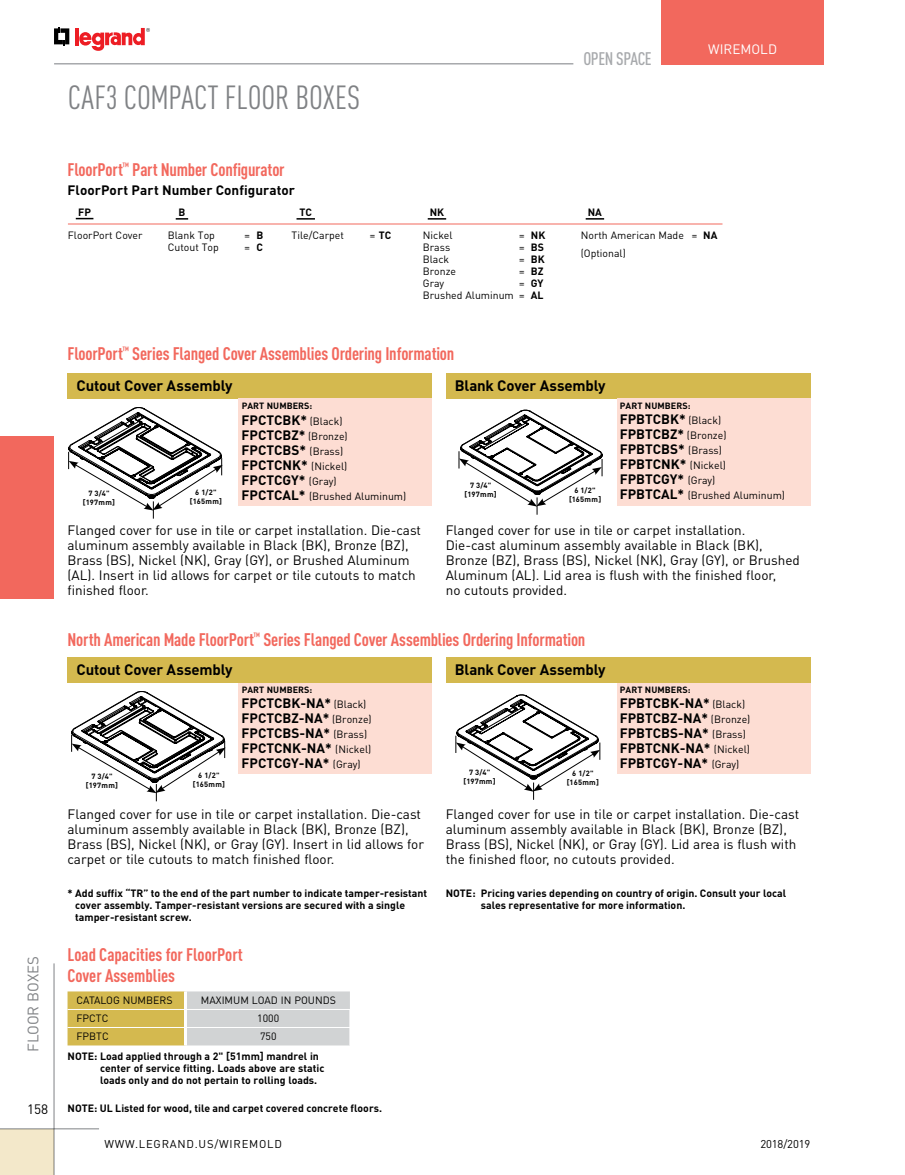
<style>
.page{position:relative;width:905px;height:1175px;background:#fff}
.page>*{position:absolute;margin:0;border:0;box-sizing:border-box;transform-origin:0 0}
.t1{font:condensed 33px "DIN Pro";letter-spacing:-.005em;color:#808285}
.t2{font:700 condensed 18px/21px "DIN Pro";letter-spacing:-.01em;color:#f2685d}
.t3{font:500 condensed 18px "DIN Pro";letter-spacing:-.025em;color:#a7a9ac}
.t4{font:700 15px "DIN Pro";letter-spacing:-.01em;color:#000}
.t5{font:15px "DIN Pro";color:#808285}
.t6{font:13.5px/15px "DIN Pro";color:#000}
.t7{font:700 13.5px/15px "DIN Pro";color:#000}
.t8{font:13.5px "DIN Pro";color:#fff}
.t9{font:11.25px "DIN Pro";letter-spacing:.07em;color:#000}
.t10{font:11.25px "DIN Pro";letter-spacing:-.01em;color:#000}
.t11{font:700 10.5px/12px "DIN Pro";color:#000}
.t12{font:10.5px/12px "DIN Pro";color:#000;text-align:right}
.t13{font:700 9px "DIN Pro";letter-spacing:.01em;color:#000}
.t14{font:700 7.5px/9px "DIN Pro";letter-spacing:.04em;color:#000;text-align:center}
.s1{font-weight:700}
.s2{font-weight:400}
.s3{font-weight:400;font-size:10.5px}
.s4{font-weight:700;font-size:13.5px}
</style>
<div class="page">
<div style="left:0;top:1128px;width:54px;height:46px;background:#f3e8ca"></div>
<hr style="left:0;top:1128px;width:99px;height:1px;background:#808285">
<hr style="left:54px;top:963px;width:1px;height:211px;background:#808285">
<div style="left:0;top:436px;width:54px;height:162px;background:#f2685d"></div>
<svg style="left:54px;top:27px;width:15px;height:19px"></svg>
<hr style="left:75px;top:28px;width:4px;height:17px;background:#ed1d24">
<svg style="left:79px;top:28px;width:71px;height:23px"></svg>
<div style="left:68px;top:373px;width:364px;height:26px;background:#d4b94f"></div>
<div style="left:238px;top:399px;width:194px;height:107px;background:#fdddd3"></div>
<hr style="left:68px;top:224px;width:654px;height:1px;background:#f2685d">
<svg style="left:176px;top:218px;width:12px;height:2px"></svg>
<svg style="left:76px;top:218px;width:17px;height:1px"></svg>
<svg style="left:296px;top:218px;width:19px;height:2px"></svg>
<svg style="left:428px;top:218px;width:18px;height:2px"></svg>
<svg style="left:585px;top:218px;width:19px;height:2px"></svg>
<svg style="left:68px;top:407px;width:155px;height:111px"></svg>
<div style="left:446px;top:373px;width:364px;height:26px;background:#d4b94f"></div>
<div style="left:617px;top:399px;width:193px;height:107px;background:#fdddd3"></div>
<div style="left:68px;top:657px;width:364px;height:26px;background:#d4b94f"></div>
<div style="left:239px;top:683px;width:193px;height:90px;background:#fdddd3"></div>
<div style="left:446px;top:657px;width:364px;height:26px;background:#d4b94f"></div>
<div style="left:617px;top:683px;width:193px;height:90px;background:#fdddd3"></div>
<svg style="left:458px;top:410px;width:144px;height:105px"></svg>
<svg style="left:71px;top:691px;width:155px;height:110px"></svg>
<svg style="left:455px;top:694px;width:145px;height:105px"></svg>
<svg style="left:68px;top:991px;width:282px;height:54px;background:#d4cba1"></svg>
<div style="left:662px;top:0;width:162px;height:65px;background:#f2685d"></div>
<hr style="left:54px;top:63px;width:519px;height:2px;background:#a7a9ac">
<h1 class="t1" style="left:68px;top:78px;width:294px">CAF3 COMPACT FLOOR BOXES</h1>
<h2 class="t3" style="left:583px;top:48px;width:70px">OPEN SPACE</h2>
<p class="t8" style="left:708px;top:40px;width:70px">WIREMOLD</p>
<p class="t5" style="left:23px;top:1051px;width:97px;rotate:-90deg">FLOOR BOXES</p>
<p class="t6" style="left:27px;top:1100px;width:23px">158</p>
<h2 class="t2" style="left:68px;top:159px;width:219px">FloorPort<sup>™</sup> Part Number Configurator</h2>
<p class="t7" style="left:68px;top:182px;width:229px">FloorPort Part Number Configurator</p>
<p class="t11" style="left:78px;top:205px;width:14px">FP</p>
<p class="t11" style="left:178px;top:206px;width:8px">B</p>
<p class="t11" style="left:299px;top:206px;width:14px">TC</p>
<p class="t11" style="left:430px;top:206px;width:16px">NK</p>
<p class="t12" style="left:168px;top:229px;width:49px">Blank Top</p>
<p class="t12" style="left:245px;top:229px;width:20px">= <span class="s1">B</span></p>
<p class="t12" style="left:168px;top:241px;width:52px">Cutout Top</p>
<p class="t12" style="left:245px;top:241px;width:20px">= <span class="s1">C</span></p>
<p class="t11" style="left:588px;top:206px;width:16px">NA</p>
<p class="t12" style="left:291px;top:228px;width:54px">Tile/Carpet</p>
<p class="t11" style="left:370px;top:228px;width:23px"><span class="s2">=</span> TC</p>
<p class="t12" style="left:580px;top:226px;width:138px;line-height:18px;text-align:left">North American Made = <span class="s1">NA </span>(Optional)</p>
<p class="t12" style="left:68px;top:229px;width:76px">FloorPort Cover</p>
<p class="t12" style="left:423px;top:229px;width:31px">Nickel</p>
<p class="t11" style="left:519px;top:229px;width:28px"><span class="s2">=</span> NK</p>
<p class="t12" style="left:423px;top:241px;width:29px">Brass</p>
<p class="t11" style="left:519px;top:241px;width:26px"><span class="s2">=</span> BS</p>
<p class="t12" style="left:423px;top:253px;width:28px">Black</p>
<p class="t11" style="left:519px;top:253px;width:27px"><span class="s2">=</span> BK</p>
<p class="t12" style="left:423px;top:265px;width:35px">Bronze</p>
<p class="t11" style="left:519px;top:265px;width:26px"><span class="s2">=</span> BZ</p>
<p class="t12" style="left:423px;top:277px;width:23px">Gray</p>
<p class="t12" style="left:423px;top:277px;width:122px">= <span class="s1">GY<br></span>Brushed Aluminum = <span class="s1">AL</span></p>
<h2 class="t2" style="left:68px;top:343px;width:388px">FloorPort<sup>™</sup> Series Flanged Cover Assemblies Ordering Information</h2>
<p class="t4" style="left:76px;top:375px;width:158px">Cutout Cover Assembly</p>
<p class="t4" style="left:454px;top:375px;width:152px">Blank Cover Assembly</p>
<p class="t13" style="left:242px;top:399px;width:72px">PART NUMBERS:</p>
<p class="t7" style="left:241px;top:412px;width:108px">FPCTCBK* <span class="s3">(Black)<br></span>FPCTCBZ* <span class="s3">(Bronze)<br></span>FPCTCBS* <span class="s3">(Brass)<br></span>FPCTCNK* <span class="s3">(Nickel)<br></span>FPCTCGY* <span class="s3">(Gray)</span></p>
<p class="t12" style="left:242px;top:490px;width:166px"><span class="s4">FPCTCAL*</span> (Brushed Aluminum)</p>
<p class="t6" style="left:68px;top:522px;width:355px">Flanged cover for use in tile or carpet installation. Die-cast aluminum assembly available in Black (BK), Bronze (BZ), Brass (BS), Nickel (NK), Gray (GY), or Brushed Aluminum (AL). Insert in lid allows for carpet or tile cutouts to match finished floor.</p>
<p class="t13" style="left:620px;top:399px;width:72px">PART NUMBERS:</p>
<p class="t7" style="left:619px;top:410px;width:108px">FPBTCBK* <span class="s3">(Black)<br></span>FPBTCBZ* <span class="s3">(Bronze)<br></span>FPBTCBS* <span class="s3">(Brass)<br></span>FPBTCNK* <span class="s3">(Nickel)<br></span>FPBTCGY* <span class="s3">(Gray)</span></p>
<p class="t12" style="left:620px;top:488px;width:167px"><span class="s4">FPBTCAL*</span> (Brushed Aluminum)</p>
<p class="t6" style="left:446px;top:522px;width:356px">Flanged cover for use in tile or carpet installation.<br>Die-cast aluminum assembly available in Black (BK), Bronze (BZ), Brass (BS), Nickel (NK), Gray (GY), or Brushed Aluminum (AL). Lid area is flush with the finished floor,<br>no cutouts provided.</p>
<h2 class="t2" style="left:68px;top:629px;width:519px">North American Made FloorPort<sup>™</sup> Series Flanged Cover Assemblies Ordering Information</h2>
<p class="t4" style="left:77px;top:659px;width:158px">Cutout Cover Assembly</p>
<p class="t13" style="left:242px;top:683px;width:72px">PART NUMBERS:</p>
<p class="t7" style="left:241px;top:694px;width:132px">FPCTCBK-NA* <span class="s3">(Black)<br></span>FPCTCBZ-NA* <span class="s3">(Bronze)<br></span>FPCTCBS-NA* <span class="s3">(Brass)<br></span>FPCTCNK-NA* <span class="s3">(Nickel)<br></span>FPCTCGY-NA* <span class="s3">(Gray)</span></p>
<p class="t6" style="left:68px;top:806px;width:358px">Flanged cover for use in tile or carpet installation. Die-cast aluminum assembly available in Black (BK), Bronze (BZ), Brass (BS), Nickel (NK), or Gray (GY). Insert in lid allows for carpet or tile cutouts to match finished floor.</p>
<p class="t14" style="left:464px;top:480px;width:34px">7 3/4" [197mm]</p>
<p class="t14" style="left:569px;top:486px;width:34px">6 1/2" [165mm]</p>
<p class="t14" style="left:83px;top:488px;width:34px">7 3/4" [197mm]</p>
<p class="t14" style="left:190px;top:488px;width:34px">6 1/2" [165mm]</p>
<p class="t4" style="left:454px;top:659px;width:152px">Blank Cover Assembly</p>
<p class="t13" style="left:620px;top:683px;width:72px">PART NUMBERS:</p>
<p class="t7" style="left:619px;top:694px;width:132px">FPBTCBK-NA* <span class="s3">(Black)<br></span>FPBTCBZ-NA* <span class="s3">(Bronze)<br></span>FPBTCBS-NA* <span class="s3">(Brass)<br></span>FPBTCNK-NA* <span class="s3">(Nickel)<br></span>FPBTCGY-NA* <span class="s3">(Gray)</span></p>
<p class="t6" style="left:446px;top:806px;width:355px">Flanged cover for use in tile or carpet installation. Die-cast aluminum assembly available in Black (BK), Bronze (BZ), Brass (BS), Nickel (NK), or Gray (GY). Lid area is flush with the finished floor, no cutouts provided.</p>
<p class="t14" style="left:86px;top:771px;width:34px">7 3/4" [197mm]</p>
<p class="t14" style="left:193px;top:770px;width:34px">6 1/2" [165mm]</p>
<p class="t14" style="left:463px;top:767px;width:34px">7 3/4" [197mm]</p>
<p class="t14" style="left:567px;top:768px;width:34px">6 1/2" [165mm]</p>
<p class="t11" style="left:75px;top:886px;width:353px;text-indent:-8px">* Add suffix “TR” to the end of the part number to indicate tamper-resistant cover assembly. Tamper-resistant versions are secured with a single tamper-resistant screw.</p>
<p class="t11" style="left:481px;top:886px;width:307px;text-indent:-35px">NOTE: Pricing varies depending on country of origin. Consult your local sales representative for more information.</p>
<h2 class="t2" style="left:68px;top:943px;width:177px">Load Capacities for FloorPort<br>Cover Assemblies</h2>
<p class="t12" style="left:77px;top:993px;width:97px">CATALOG NUMBERS</p>
<p class="t12" style="left:201px;top:994px;width:137px">MAXIMUM LOAD IN POUNDS</p>
<p class="t12" style="left:77px;top:1012px;width:33px">FPCTC</p>
<p class="t12" style="left:257px;top:1012px;width:23px">1000</p>
<p class="t12" style="left:77px;top:1030px;width:34px">FPBTC</p>
<p class="t12" style="left:260px;top:1030px;width:18px">750</p>
<p class="t11" style="left:100px;top:1049px;width:226px;text-indent:-32px">NOTE: Load applied through a 2" [51mm] mandrel in center of service fitting. Loads above are static loads only and do not pertain to rolling loads.</p>
<p class="t11" style="left:68px;top:1102px;width:316px">NOTE: UL Listed for wood, tile and carpet covered concrete floors.</p>
<p class="t9" style="left:104px;top:1135px;width:179px">WWW.LEGRAND.US/WIREMOLD</p>
<p class="t10" style="left:760px;top:1135px;width:52px">2018/2019</p>
</div>
